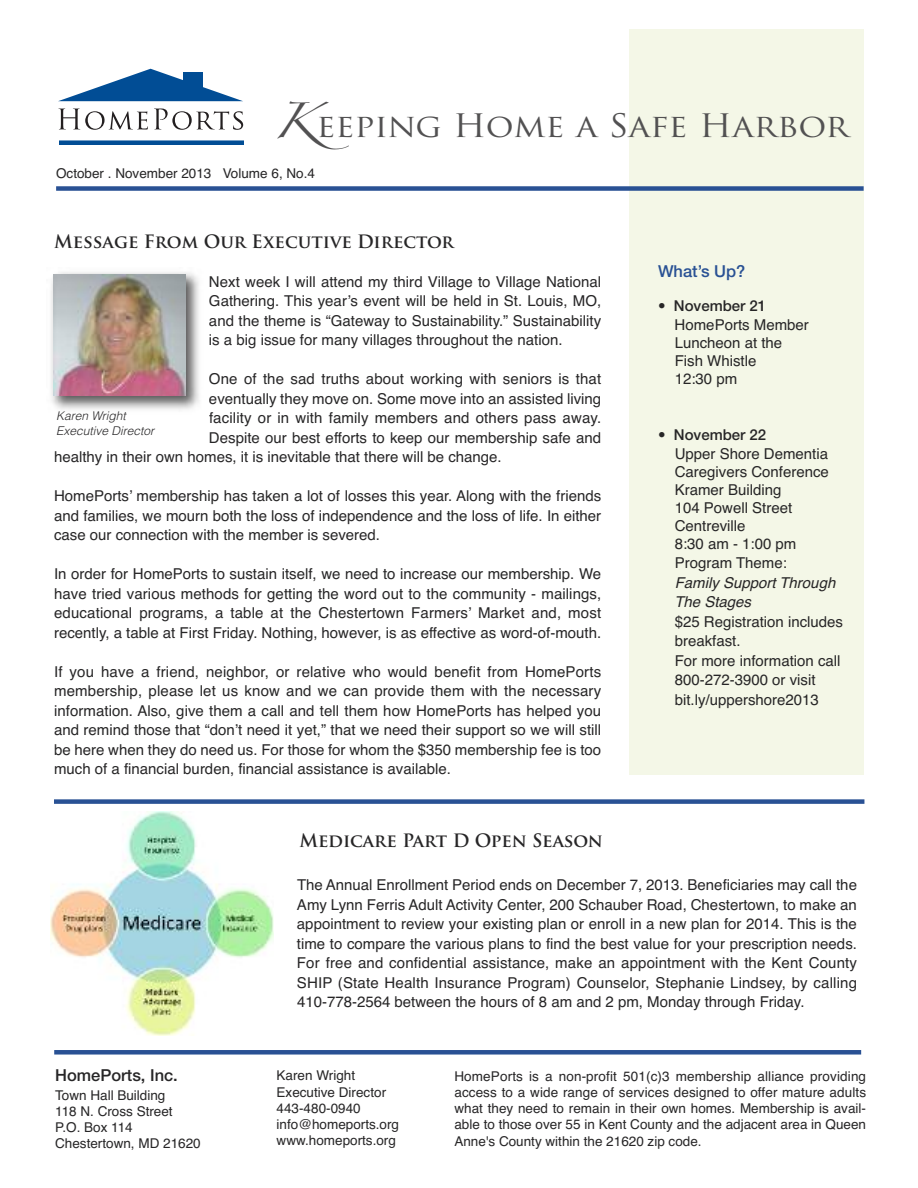
<style>
.page{position:relative;width:918px;height:1188px;background:#fff}
.page>*{position:absolute;margin:0;border:0;box-sizing:border-box;transform-origin:0 0}
.t1{font:31.5px "Trajan Pro";color:#525152;scale:1.1 1}
.t2{font:700 18px "Trajan Pro";color:#272627}
.t3{font:500 16.5px "Helvetica Neue";color:#272627}
.t4{font:500 16.5px "Helvetica Neue";color:#295194}
.t5{font:15px/19.5px "Helvetica";color:#272627;text-align:justify}
.t6{font:italic 15px/19.5px "Helvetica";color:#272627}
.t7{font:500 15px "Helvetica Neue";color:#272627}
.t8{font:13.5px/16.2px "Helvetica";color:#272627}
.t9{font:italic 300 12px/14.4px "Helvetica";color:#272627}
.s1{font-family:"Zapfino"}
</style>
<div class="page">
<div style="left:630px;top:30px;width:234px;height:745px;background:#f4f7e7"></div>
<svg style="left:58px;top:68px;width:186px;height:77px"></svg>
<div style="left:56px;top:186px;width:808px;height:5px;background:#295194"></div>
<div style="left:54px;top:1050px;width:807px;height:5px;background:#295194"></div>
<div style="left:54px;top:799px;width:810px;height:5px;background:#295194"></div>
<img style="left:51px;top:272px;width:148px;height:138px">
<img style="left:54px;top:275px;width:132px;height:121px">
<img style="left:50px;top:812px;width:224px;height:223px">
<h1 class="t1" style="left:273px;top:113px;width:525px"><span class="s1">K</span>eeping Home a Safe Harbor</h1>
<p class="t8" style="left:56px;top:165px;width:260px">October . November 2013 Volume 6, No.4</p>
<p class="t2" style="left:54px;top:234px;width:401px">Message From Our Executive Director</p>
<p class="t5" style="left:209px;top:272px;width:394px">Next week I will attend my third Village to Village National Gathering. This year’s event will be held in St. Louis, MO, and the theme is “Gateway to Sustainability.” Sustainability is a big issue for many villages throughout the nation.</p>
<p class="t5" style="left:209px;top:369px;width:394px">One of the sad truths about working with seniors is that</p>
<p class="t5" style="left:209px;top:389px;width:394px">eventually they move on. Some move into an assisted living</p>
<p class="t5" style="left:209px;top:408px;width:394px">facility or in with family members and others pass away.</p>
<p class="t5" style="left:209px;top:428px;width:394px">Despite our best efforts to keep our membership safe and</p>
<p class="t5" style="left:54px;top:447px;width:449px">healthy in their own homes, it is inevitable that there will be change.</p>
<p class="t5" style="left:54px;top:486px;width:549px">HomePorts’ membership has taken a lot of losses this year. Along with the friends and families, we mourn both the loss of independence and the loss of life. In either case our connection with the member is severed.</p>
<p class="t5" style="left:54px;top:564px;width:549px">In order for HomePorts to sustain itself, we need to increase our membership. We have tried various methods for getting the word out to the community - mailings, educational programs, a table at the Chestertown Farmers’ Market and, most recently, a table at First Friday. Nothing, however, is as effective as word-of-mouth.</p>
<p class="t5" style="left:54px;top:662px;width:549px">If you have a friend, neighbor, or relative who would benefit from HomePorts membership, please let us know and we can provide them with the necessary information. Also, give them a call and tell them how HomePorts has helped you and remind those that “don’t need it yet,” that we need their support so we will still be here when they do need us. For those for whom the $350 membership fee is too much of a financial burden, financial assistance is available.</p>
<p class="t9" style="left:56px;top:409px;width:99px">Karen Wright<br>Executive Director</p>
<p class="t4" style="left:658px;top:261px;width:89px">What’s Up?</p>
<p class="t7" style="left:658px;top:300px;width:110px">• November 21</p>
<p class="t5" style="left:675px;top:316px;width:136px;line-height:18px;text-align:left">HomePorts Member<br>Luncheon at the<br>Fish Whistle<br>12:30 pm</p>
<p class="t7" style="left:658px;top:429px;width:110px">• November 22</p>
<p class="t5" style="left:675px;top:445px;width:156px;line-height:18px;text-align:left">Upper Shore Dementia<br>Caregivers Conference<br>Kramer Building<br>104 Powell Street<br>Centreville<br>8:30 am - 1:00 pm</p>
<p class="t5" style="left:675px;top:553px;width:114px">Program Theme:</p>
<p class="t6" style="left:674px;top:573px;width:162px">Family Support Through<br>The Stages</p>
<p class="t5" style="left:675px;top:612px;width:170px;text-align:left">$25 Registration includes breakfast.<br>For more information call<br>800-272-3900 or visit bit.ly/uppershore2013</p>
<p class="t3" style="left:55px;top:1069px;width:124px">HomePorts, Inc.</p>
<p class="t8" style="left:55px;top:1087px;width:147px">Town Hall Building<br>118 N. Cross Street<br>P.O. Box 114<br>Chestertown, MD 21620</p>
<p class="t2" style="left:299px;top:834px;width:305px">Medicare Part D Open Season</p>
<p class="t5" style="left:297px;top:875px;width:562px">The Annual Enrollment Period ends on December 7, 2013. Beneficiaries may call the Amy Lynn Ferris Adult Activity Center, 200 Schauber Road, Chestertown, to make an appointment to review your existing plan or enroll in a new plan for 2014. This is the time to compare the various plans to find the best value for your prescription needs.<br>For free and confidential assistance, make an appointment with the Kent County SHIP (State Health Insurance Program) Counselor, Stephanie Lindsey, by calling 410-778-2564 between the hours of 8 am and 2 pm, Monday through Friday.</p>
<p class="t8" style="left:277px;top:1068px;width:124px">Karen Wright<br>Executive Director<br>443-480-0940 info@homeports.org www.homeports.org</p>
<p class="t8" style="left:454px;top:1068px;width:413px;text-align:justify">HomePorts is a non-profit 501(c)3 membership alliance providing access to a wide range of services designed to offer mature adults what they need to remain in their own homes. Membership is avail&shy;able to those over 55 in Kent County and the adjacent area in Queen Anne's County within the 21620 zip code.</p>
</div>
